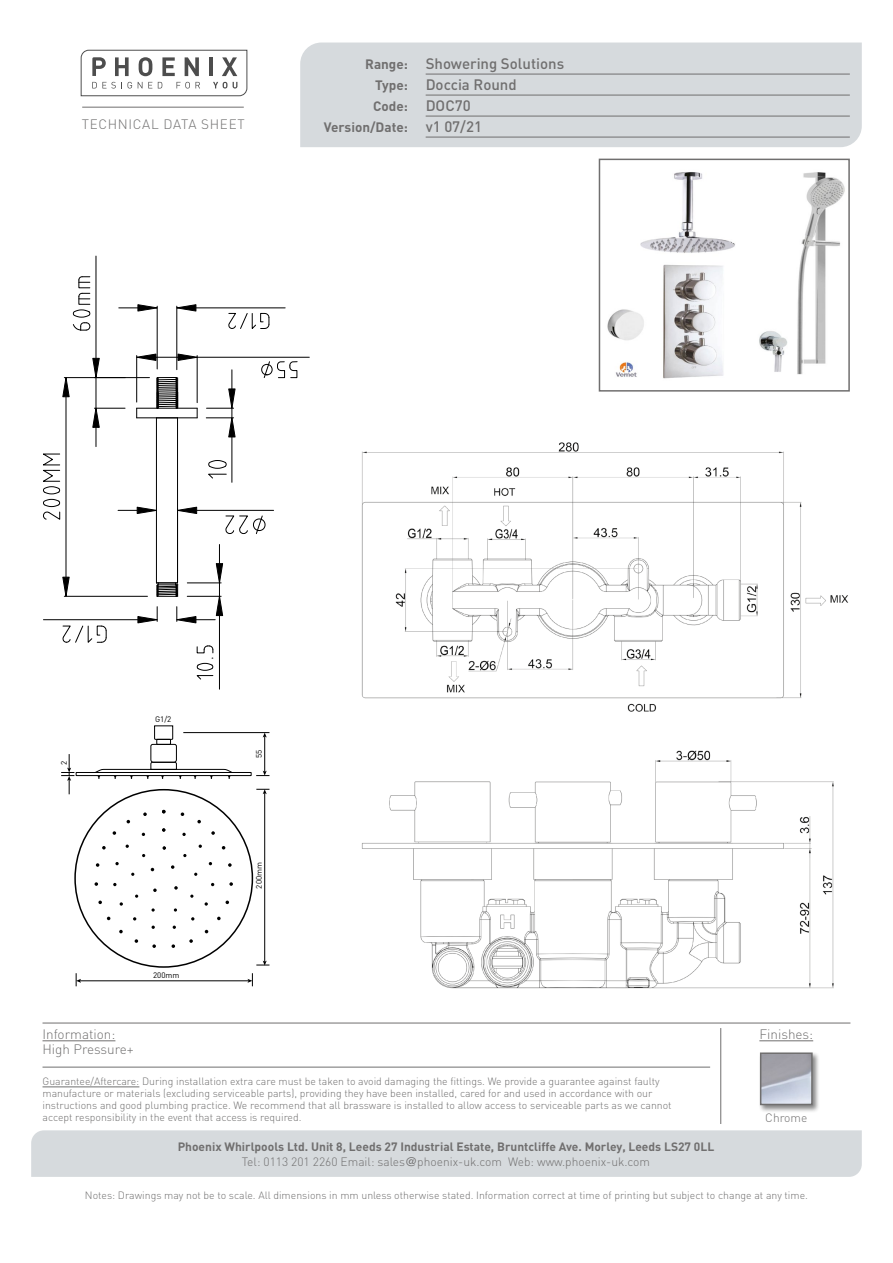
<style>
.page{position:relative;width:893px;height:1263px;background:#fff}
.page>*{position:absolute;margin:0;border:0;box-sizing:border-box;transform-origin:0 0}
.technical_header_det{font:500 15px "DIN";color:#706f6f}
.t1{font:300 13.5px "DIN";color:#706f6f}
.t2{font:700 13.5px/21px "DIN";color:#706f6f;text-align:justify}
.t3{font:300 13.5px "DIN";letter-spacing:.05em;color:#706f6f}
.t4{font:700 12px/15px "DIN";color:#706f6f;text-align:center}
.t5{font:300 12px "DIN";color:#706f6f}
.t6{font:300 10.5px/12px "DIN";color:#706f6f}
.t7{font:7.95px "DIN";color:#000}
.s1{font-weight:300}
.s2{font-family:"Helvetica";font-weight:400}
</style>
<div class="page">
<svg style="left:80px;top:49px;width:168px;height:48px"></svg>
<svg style="left:213px;top:82px;width:14px;height:7px"></svg>
<svg style="left:233px;top:82px;width:4px;height:7px"></svg>
<div style="left:300px;top:43px;width:562px;height:104px;background:#d6dadd"></div>
<div style="left:31px;top:1130px;width:831px;height:47px;background:#d6dadd"></div>
<hr style="left:82px;top:107px;width:162px;height:1px;background:#706f6f">
<hr style="left:43px;top:1067px;width:667px;height:1px;background:#706f6f">
<hr style="left:43px;top:1023px;width:807px;height:1px;background:#706f6f">
<hr style="left:720px;top:1028px;width:1px;height:96px;background:#706f6f">
<hr style="left:759px;top:1040px;width:54px;height:1px;background:#706f6f">
<hr style="left:426px;top:74px;width:424px;height:1px;background:#706f6f">
<hr style="left:426px;top:95px;width:424px;height:1px;background:#706f6f">
<hr style="left:426px;top:116px;width:424px;height:1px;background:#706f6f">
<hr style="left:426px;top:137px;width:424px;height:1px;background:#706f6f">
<img style="left:607px;top:172px;width:238px;height:207px">
<div style="left:599px;top:159px;width:251px;height:233px;border:2px solid #706f6f"></div>
<hr style="left:43px;top:1040px;width:72px;height:1px;background:#706f6f">
<hr style="left:43px;top:1086px;width:96px;height:1px;background:#706f6f">
<div style="left:758px;top:1051px;width:62px;height:62px;background:#000;opacity:.48"></div>
<img style="left:763px;top:1055px;width:47px;height:47px">
<div style="left:760px;top:1052px;width:53px;height:53px;border:2px solid #706f6f"></div>
<hr style="left:177px;top:418px;width:1px;height:165px;background:#000">
<svg style="left:157px;top:418px;width:20px;height:1px"></svg>
<hr style="left:137px;top:417px;width:60px;height:1px;background:#000">
<hr style="left:137px;top:408px;width:60px;height:1px;background:#000">
<hr style="left:136px;top:355px;width:1px;height:47px;background:#000">
<hr style="left:197px;top:356px;width:1px;height:47px;background:#000">
<hr style="left:197px;top:357px;width:112px;height:1px;background:#000">
<svg style="left:136px;top:353px;width:64px;height:8px"></svg>
<svg style="left:261px;top:361px;width:36px;height:17px"></svg>
<hr style="left:64px;top:596px;width:83px;height:1px;background:#000">
<hr style="left:64px;top:377px;width:85px;height:1px;background:#000">
<hr style="left:66px;top:397px;width:1px;height:180px;background:#000">
<svg style="left:62px;top:577px;width:8px;height:20px"></svg>
<svg style="left:62px;top:377px;width:8px;height:20px"></svg>
<svg style="left:43px;top:454px;width:17px;height:66px"></svg>
<hr style="left:156px;top:418px;width:1px;height:165px;background:#000">
<hr style="left:197px;top:510px;width:77px;height:1px;background:#000">
<svg style="left:118px;top:507px;width:39px;height:7px"></svg>
<svg style="left:178px;top:507px;width:19px;height:7px"></svg>
<svg style="left:226px;top:515px;width:39px;height:19px"></svg>
<hr style="left:232px;top:437px;width:1px;height:45px;background:#000">
<svg style="left:206px;top:370px;width:30px;height:67px"></svg>
<svg style="left:208px;top:460px;width:19px;height:18px"></svg>
<hr style="left:219px;top:615px;width:1px;height:74px;background:#000">
<svg style="left:196px;top:646px;width:18px;height:33px"></svg>
<hr style="left:43px;top:619px;width:95px;height:1px;background:#000">
<svg style="left:137px;top:544px;width:86px;height:79px"></svg>
<svg style="left:63px;top:626px;width:44px;height:17px"></svg>
<hr style="left:157px;top:306px;width:1px;height:63px;background:#000">
<hr style="left:177px;top:306px;width:1px;height:64px;background:#000">
<hr style="left:196px;top:308px;width:89px;height:1px;background:#000">
<svg style="left:119px;top:304px;width:39px;height:8px"></svg>
<svg style="left:176px;top:304px;width:20px;height:8px"></svg>
<svg style="left:229px;top:313px;width:41px;height:16px"></svg>
<hr style="left:94px;top:408px;width:31px;height:1px;background:#000">
<hr style="left:96px;top:256px;width:1px;height:102px;background:#000">
<hr style="left:96px;top:378px;width:1px;height:30px;background:#000">
<svg style="left:92px;top:405px;width:8px;height:42px"></svg>
<svg style="left:92px;top:358px;width:8px;height:23px"></svg>
<svg style="left:73px;top:276px;width:17px;height:55px"></svg>
<svg style="left:156px;top:377px;width:22px;height:32px"></svg>
<div style="left:76px;top:772px;width:176px;height:4px;border:1px solid #000"></div>
<svg style="left:181px;top:812px;width:3px;height:4px"></svg>
<svg style="left:197px;top:820px;width:4px;height:3px"></svg>
<svg style="left:211px;top:831px;width:4px;height:4px"></svg>
<svg style="left:228px;top:863px;width:4px;height:4px"></svg>
<svg style="left:229px;top:882px;width:4px;height:4px"></svg>
<svg style="left:226px;top:900px;width:3px;height:4px"></svg>
<svg style="left:217px;top:917px;width:4px;height:3px"></svg>
<svg style="left:189px;top:939px;width:4px;height:4px"></svg>
<svg style="left:172px;top:944px;width:3px;height:4px"></svg>
<svg style="left:152px;top:944px;width:4px;height:4px"></svg>
<svg style="left:135px;top:939px;width:3px;height:4px"></svg>
<svg style="left:119px;top:930px;width:4px;height:3px"></svg>
<svg style="left:98px;top:900px;width:4px;height:4px"></svg>
<svg style="left:95px;top:882px;width:3px;height:4px"></svg>
<svg style="left:96px;top:863px;width:3px;height:4px"></svg>
<svg style="left:102px;top:846px;width:4px;height:3px"></svg>
<svg style="left:113px;top:831px;width:3px;height:4px"></svg>
<svg style="left:143px;top:812px;width:4px;height:4px"></svg>
<svg style="left:182px;top:833px;width:4px;height:3px"></svg>
<svg style="left:205px;top:902px;width:3px;height:4px"></svg>
<svg style="left:120px;top:902px;width:3px;height:4px"></svg>
<svg style="left:115px;top:862px;width:4px;height:3px"></svg>
<svg style="left:162px;top:828px;width:3px;height:4px"></svg>
<svg style="left:135px;top:894px;width:3px;height:4px"></svg>
<svg style="left:163px;top:846px;width:3px;height:4px"></svg>
<svg style="left:153px;top:888px;width:4px;height:4px"></svg>
<svg style="left:171px;top:865px;width:3px;height:4px"></svg>
<svg style="left:174px;top:886px;width:4px;height:4px"></svg>
<svg style="left:92px;top:725px;width:141px;height:54px"></svg>
<hr style="left:80px;top:980px;width:169px;height:1px;background:#000">
<hr style="left:264px;top:793px;width:1px;height:169px;background:#000">
<hr style="left:264px;top:736px;width:1px;height:36px;background:#000">
<svg style="left:263px;top:733px;width:4px;height:4px"></svg>
<svg style="left:256px;top:789px;width:13px;height:5px"></svg>
<svg style="left:256px;top:771px;width:13px;height:5px"></svg>
<hr style="left:183px;top:732px;width:86px;height:1px;background:#000">
<svg style="left:256px;top:960px;width:13px;height:6px"></svg>
<svg style="left:247px;top:973px;width:6px;height:13px"></svg>
<svg style="left:76px;top:973px;width:5px;height:13px"></svg>
<svg style="left:61px;top:754px;width:13px;height:40px"></svg>
<img style="left:361px;top:442px;width:487px;height:547px">
<p class="t2" style="left:373px;top:53px;width:36px;text-indent:-8px">Range:<br>Type:<br>Code:</p>
<p class="t3" style="left:82px;top:115px;width:164px">TECHNICAL DATA SHEET</p>
<p class="t2" style="left:324px;top:116px;width:86px">Version/Date:</p>
<p class="technical_header_det" style="left:426px;top:54px;width:140px">Showering Solutions</p>
<p class="technical_header_det" style="left:426px;top:75px;width:93px">Doccia Round</p>
<p class="technical_header_det" style="left:426px;top:96px;width:47px">DOC70</p>
<p class="technical_header_det" style="left:426px;top:117px;width:58px">v1 07/21</p>
<p class="t7" style="left:59px;top:765px;width:6px;rotate:-90deg">2</p>
<p class="t7" style="left:155px;top:714px;width:18px">G1/2</p>
<p class="t7" style="left:153px;top:970px;width:28px">200mm</p>
<p class="t7" style="left:254px;top:758px;width:10px;rotate:-90deg">55</p>
<p class="t7" style="left:254px;top:888px;width:28px;rotate:-90deg">200mm</p>
<p class="t1" style="left:43px;top:1026px;width:74px">Information:</p>
<p class="t1" style="left:43px;top:1041px;width:93px">High Pressure+</p>
<p class="t6" style="left:43px;top:1075px;width:631px">Guarantee/Aftercare: During installation extra care must be taken to avoid damaging the fittings. We provide a guarantee against faulty manufacture or materials (excluding serviceable parts), providing they have been installed, cared for and used in accordance with our instructions and good plumbing practice. We recommend that all brassware is installed to allow access to serviceable parts as we cannot accept responsibility in the event that access is required.</p>
<p class="t4" style="left:178px;top:1139px;width:538px">Phoenix Whirlpools Ltd. Unit 8, Leeds 27 Industrial Estate, Bruntcliffe Ave. Morley, Leeds LS27 0LL<br><span class="s1">Tel: 0113 201 2260 Email: sales</span><span class="s2">@</span><span class="s1">phoenix-uk.com Web: www.phoenix-uk.com</span></p>
<p class="t1" style="left:759px;top:1026px;width:55px">Finishes:</p>
<p class="t5" style="left:765px;top:1110px;width:44px">Chrome</p>
<p class="t6" style="left:85px;top:1189px;width:725px">Notes: Drawings may not be to scale. All dimensions in mm unless otherwise stated. Information correct at time of printing but subject to change at any time.</p>
</div>
